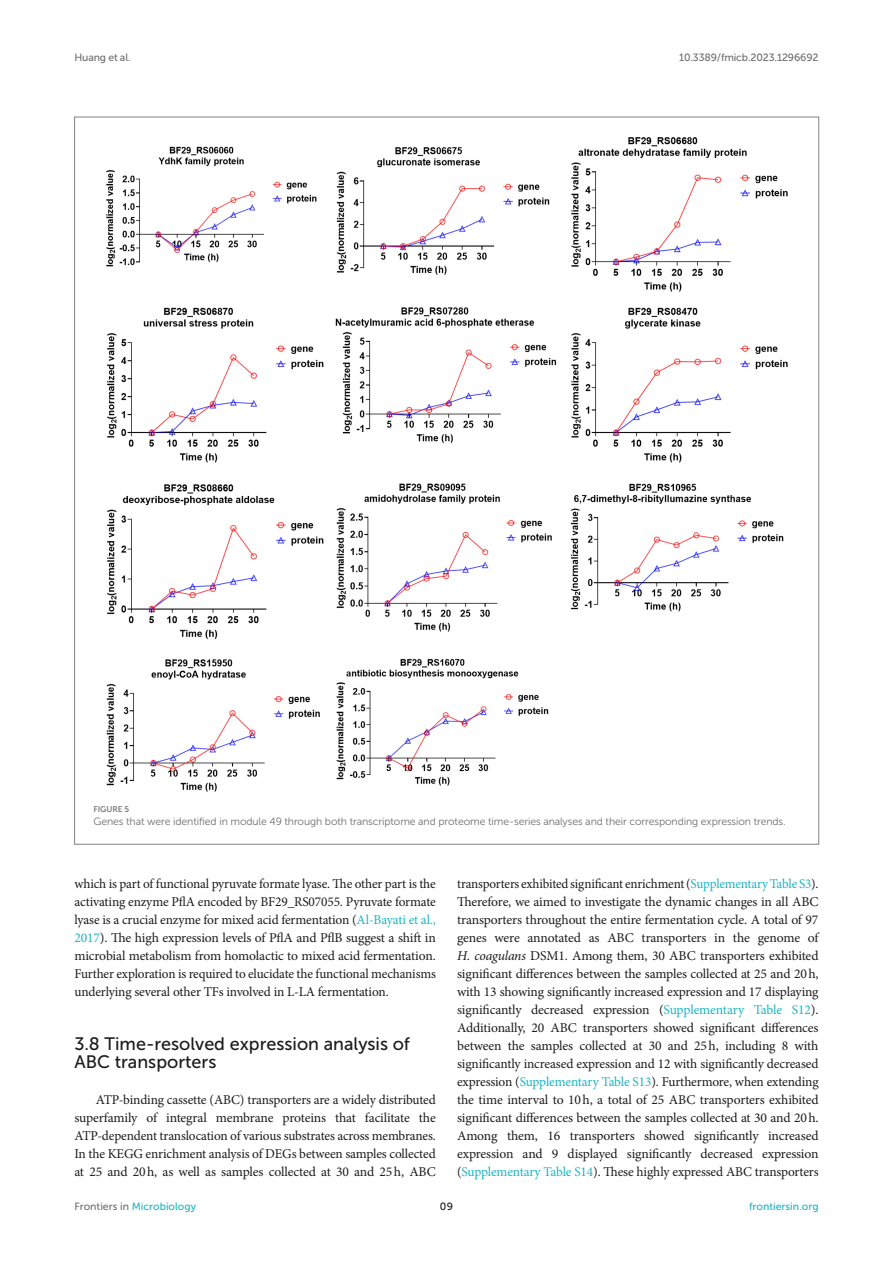
<style>
.page{position:relative;width:893px;height:1263px;background:#fff}
.page>*{position:absolute;margin:0;border:0;box-sizing:border-box;transform-origin:0 0}
.HEAD_2{font:18px/18px "Museo Sans 500";color:#1b1c1b}
.TEXT_FLUSH{font:13.5px/18px "Minion Pro";letter-spacing:-.01em;color:#1b1c1b;text-align:justify}
.TEXT{font:13.5px/18px "Minion Pro";letter-spacing:-.01em;color:#1b1c1b;text-align:justify}
.FIG_LEG{font:10.5px "Museo Sans 300";letter-spacing:-.01em;color:#706f70}
.t1{font:10.5px "Museo Sans 500";color:#1db5c3}
.t2{font:10.5px "Museo Sans 500";letter-spacing:-.015em;color:#706f70}
.t3{font:10.5px "Museo Sans 500";color:#1b1c1b}
.FIG_HD{font:8.25px "Museo Sans 700";letter-spacing:-.01em;color:#7e7f7f}
.s1{color:#1db5c3}
.s2{font-style:italic}
.s3{color:#706f70}
</style>
<div class="page">
<img style="left:106px;top:137px;width:682px;height:655px">
<p class="t2" style="left:74px;top:51px;width:58px">Huang et al.</p>
<p class="t2" style="left:679px;top:51px;width:141px">10.3389/fmicb.2023.1296692</p>
<p class="FIG_HD" style="left:94px;top:804px;width:37px">FIGURE 5</p>
<p class="FIG_LEG" style="left:94px;top:816px;width:694px">Genes that were identified in module 49 through both transcriptome and proteome time-series analyses and their corresponding expression trends.</p>
<p class="TEXT" style="left:74px;top:875px;width:363px">which is part of functional pyruvate formate lyase. The other part is the activating enzyme PflA encoded by BF29_RS07055. Pyruvate formate lyase is a crucial enzyme for mixed acid fermentation (<span class="s1">Al-Bayati et al., 2017</span>). The high expression levels of PflA and PflB suggest a shift in microbial metabolism from homolactic to mixed acid fermentation.<br>Further exploration is required to elucidate the functional mechanisms underlying several other TFs involved in L-LA fermentation.</p>
<p class="HEAD_2" style="left:74px;top:1035px;width:337px">3.8 Time-resolved expression analysis of<br>ABC transporters</p>
<p class="TEXT_FLUSH" style="left:74px;top:1091px;width:363px;text-indent:21px">ATP-binding cassette (ABC) transporters are a widely distributed superfamily of integral membrane proteins that facilitate the ATP-dependent translocation of various substrates across membranes.<br>In the KEGG enrichment analysis of DEGs between samples collected at 25 and 20h, as well as samples collected at 30 and 25h, ABC</p>
<p class="TEXT_FLUSH" style="left:457px;top:875px;width:363px">transporters exhibited significant enrichment (<span class="s1">Supplementary Table S3</span>).<br>Therefore, we aimed to investigate the dynamic changes in all ABC transporters throughout the entire fermentation cycle. A total of 97 genes were annotated as ABC transporters in the genome of <span class="s2">H. coagulans</span> DSM1. Among them, 30 ABC transporters exhibited significant differences between the samples collected at 25 and 20h, with 13 showing significantly increased expression and 17 displaying significantly decreased expression (<span class="s1">Supplementary Table S12</span>).<br>Additionally, 20 ABC transporters showed significant differences between the samples collected at 30 and 25h, including 8 with significantly increased expression and 12 with significantly decreased expression (<span class="s1">Supplementary Table S13</span>). Furthermore, when extending the time interval to 10h, a total of 25 ABC transporters exhibited significant differences between the samples collected at 30 and 20h.<br>Among them, 16 transporters showed significantly increased expression and 9 displayed significantly decreased expression (<span class="s1">Supplementary Table S14</span>). These highly expressed ABC transporters</p>
<p class="t1" style="left:74px;top:1200px;width:123px"><span class="s3">Frontiers in</span> Microbiology</p>
<p class="t3" style="left:440px;top:1200px;width:15px">09</p>
<p class="t1" style="left:749px;top:1200px;width:71px">frontiersin.org</p>
</div>
